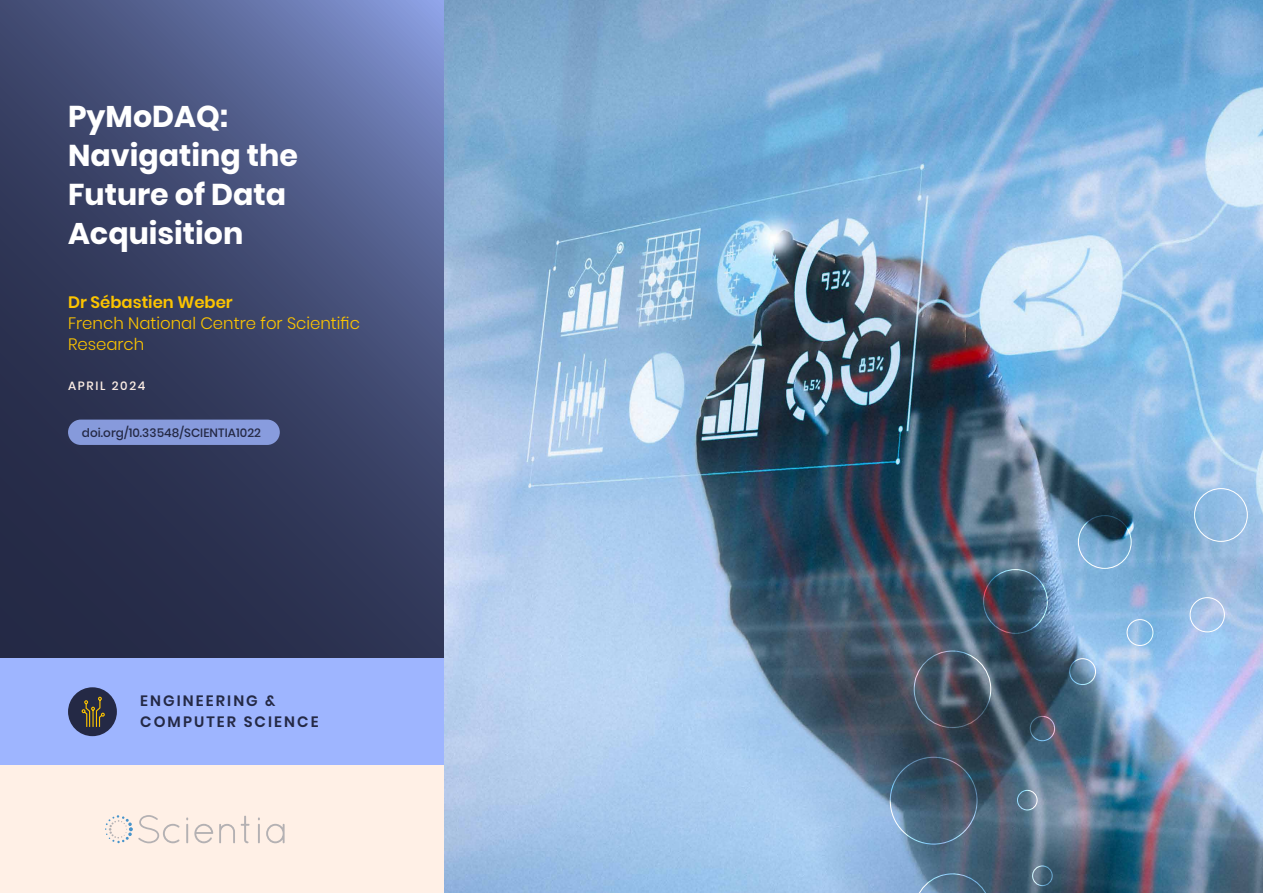
<style>
.page{position:relative;width:1263px;height:893px;background:#fff}
.page>*{position:absolute;margin:0;border:0;box-sizing:border-box;transform-origin:0 0}
.t1{font:700 30px/39px "Poppins";color:#fff}
.t2{font:300 16.5px/21px "Poppins";color:#fcc400}
.t3{font:600 16.5px "Poppins";color:#fcc400}
.t4{font:600 15px/21px "Poppins";letter-spacing:.14em;color:#242945}
.t5{font:500 12px "Poppins";letter-spacing:.005em;color:#242945}
.t6{font:500 12px "Poppins";letter-spacing:.14em;color:#fff0e6}
</style>
<div class="page">
<img style="left:444px;top:0;width:819px;height:893px">
<svg style="left:0;top:0;width:444px;height:658px;background:#3e476d"></svg>
<div style="left:914px;top:650px;width:77px;height:78px;border:1px solid #fff;border-radius:50%"></div>
<div style="left:983px;top:569px;width:65px;height:65px;border:1px solid #fff;border-radius:50%"></div>
<div style="left:1078px;top:515px;width:54px;height:54px;border:1px solid #fff;border-radius:50%"></div>
<div style="left:1194px;top:488px;width:54px;height:54px;border:1px solid #fff;border-radius:50%"></div>
<svg style="left:914px;top:873px;width:77px;height:20px;background:#597a95"></svg>
<div style="left:1189px;top:597px;width:36px;height:35px;border:1px solid #fff;border-radius:50%"></div>
<div style="left:1126px;top:619px;width:27px;height:27px;border:1px solid #fff;border-radius:50%"></div>
<div style="left:1069px;top:658px;width:27px;height:27px;border:1px solid #fff;border-radius:50%"></div>
<div style="left:1030px;top:716px;width:25px;height:25px;border:1px solid #fff;border-radius:50%"></div>
<div style="left:1017px;top:790px;width:20px;height:20px;border:1px solid #fff;border-radius:50%"></div>
<div style="left:1032px;top:865px;width:21px;height:21px;border:1px solid #fff;border-radius:50%"></div>
<div style="left:0;top:658px;width:444px;height:107px;background:#9eb5ff"></div>
<div style="left:68px;top:687px;width:49px;height:49px;background:#242945;border-radius:50%"></div>
<div style="left:0;top:765px;width:444px;height:128px;background:#fff0e6"></div>
<svg style="left:105px;top:815px;width:75px;height:28px"></svg>
<svg style="left:186px;top:817px;width:2px;height:26px"></svg>
<svg style="left:194px;top:824px;width:19px;height:19px"></svg>
<svg style="left:219px;top:824px;width:16px;height:19px"></svg>
<svg style="left:241px;top:816px;width:9px;height:27px"></svg>
<svg style="left:258px;top:817px;width:2px;height:26px"></svg>
<svg style="left:266px;top:824px;width:19px;height:19px"></svg>
<div style="left:68px;top:420px;width:212px;height:25px;background:#879bdc;border-radius:13px"></div>
<svg style="left:81px;top:696px;width:24px;height:31px"></svg>
<p class="t1" style="left:68px;top:98px;width:231px">PyMoDAQ:<br>Navigating the<br>Future of Data<br>Acquisition</p>
<p class="t3" style="left:68px;top:293px;width:166px">Dr Sébastien Weber</p>
<p class="t2" style="left:68px;top:313px;width:293px">French National Centre for Scientific<br>Research</p>
<p class="t6" style="left:68px;top:379px;width:79px">APRIL 2024</p>
<p class="t5" style="left:82px;top:426px;width:181px">doi.org/10.33548/SCIENTIA1022</p>
<p class="t4" style="left:140px;top:690px;width:180px">ENGINEERING &amp;<br>COMPUTER SCIENCE</p>
</div>
